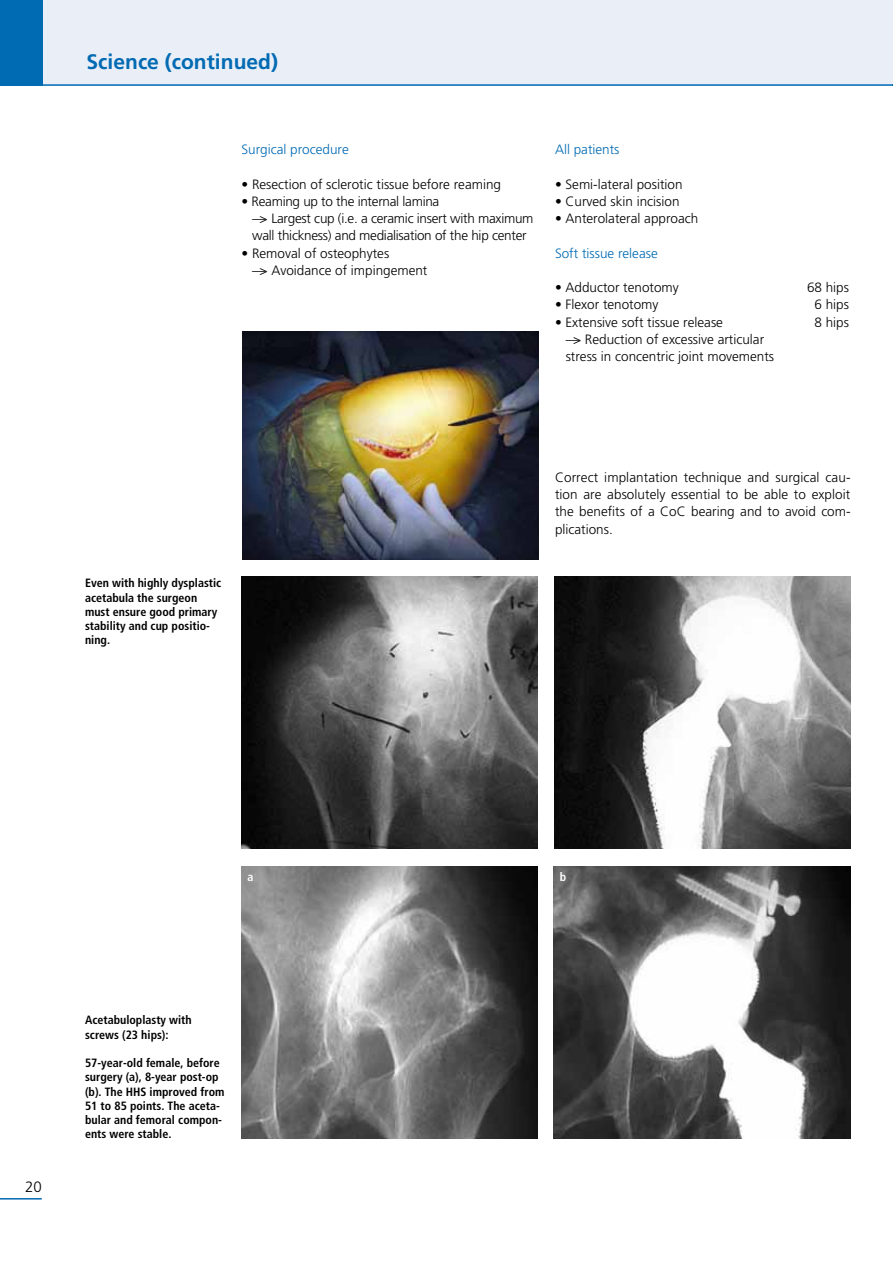
<style>
.page{position:relative;width:893px;height:1263px;background:#fff}
.page>*{position:absolute;margin:0;border:0;box-sizing:border-box;transform-origin:0 0}
.t1{font:700 21px "Frutiger";color:#006ab3}
.t2{font:300 15px "Frutiger";color:#000}
.t3{font:300 13.5px/17.2px "Frutiger";color:#000}
.t4{font:300 13.5px/17.2px "Frutiger";letter-spacing:-.02em;color:#000}
.t5{font:300 13.5px "Frutiger";color:#006ab3}
.t6{font:700 condensed 12px/14.2px "Frutiger";color:#000}
.t7{font:700 condensed 12px "Frutiger";color:#fff}
</style>
<div class="page">
<div style="left:880px;top:0;width:13px;height:85px;background:#eaeef7"></div>
<div style="left:0;top:0;width:891px;height:85px;background:#eaeef7"></div>
<hr style="left:0;top:84px;width:893px;height:2px;background:#006ab3">
<img style="left:242px;top:576px;width:295px;height:272px">
<img style="left:554px;top:576px;width:296px;height:272px">
<hr style="left:0;top:1198px;width:42px;height:1px;background:#006ab3">
<img style="left:242px;top:866px;width:295px;height:272px">
<img style="left:554px;top:866px;width:296px;height:272px">
<div style="left:0;top:0;width:43px;height:85px;background:#006ab3"></div>
<img style="left:242px;top:332px;width:296px;height:227px">
<h1 class="t1" style="left:87px;top:49px;width:193px">Science (continued)</h1>
<p class="t5" style="left:242px;top:142px;width:109px">Surgical procedure</p>
<p class="t3" style="left:242px;top:175px;width:261px">• Resection of sclerotic tissue before reaming</p>
<p class="t4" style="left:252px;top:192px;width:283px;text-indent:-11px">• Reaming up to the internal lamina<br>—&gt; Largest cup (i.e. a ceramic insert with maximum wall thickness) and medialisation of the hip center</p>
<p class="t3" style="left:252px;top:244px;width:177px;text-indent:-11px">• Removal of osteophytes<br>—&gt; Avoidance of impingement</p>
<p class="t5" style="left:555px;top:142px;width:66px">All patients</p>
<p class="t3" style="left:555px;top:175px;width:129px">• Semi-lateral position</p>
<p class="t3" style="left:555px;top:193px;width:126px">• Curved skin incision</p>
<p class="t3" style="left:555px;top:210px;width:145px">• Anterolateral approach</p>
<p class="t5" style="left:555px;top:245px;width:104px">Soft tissue release</p>
<p class="t3" style="left:555px;top:279px;width:125px">• Adductor tenotomy</p>
<p class="t3" style="left:807px;top:279px;width:44px">68 hips</p>
<p class="t3" style="left:555px;top:296px;width:105px">• Flexor tenotomy</p>
<p class="t3" style="left:814px;top:296px;width:36px">6 hips</p>
<p class="t3" style="left:555px;top:313px;width:169px">• Extensive soft tissue release</p>
<p class="t3" style="left:814px;top:313px;width:36px">8 hips</p>
<p class="t3" style="left:566px;top:331px;width:210px">—&gt; Reduction of excessive articular stress in concentric joint movements</p>
<p class="t6" style="left:85px;top:576px;width:138px">Even with highly dysplastic acetabula the surgeon must ensure good primary stability and cup positio&shy;ning.</p>
<p class="t3" style="left:555px;top:469px;width:297px;text-align:justify">Correct implantation technique and surgical cau&shy;tion are absolutely essential to be able to exploit the benefits of a CoC bearing and to avoid com&shy;plications.</p>
<p class="t7" style="left:248px;top:870px;width:7px">a</p>
<p class="t7" style="left:560px;top:870px;width:8px">b</p>
<p class="t2" style="left:25px;top:1178px;width:18px">20</p>
<p class="t6" style="left:85px;top:1013px;width:108px">Acetabuloplasty with screws (23 hips):</p>
<p class="t6" style="left:85px;top:1056px;width:141px">57-year-old female, before surgery (a), 8-year post-op (b). The HHS improved from<br>51 to 85 points. The aceta&shy;bular and femoral compon&shy;ents were stable.</p>
</div>
